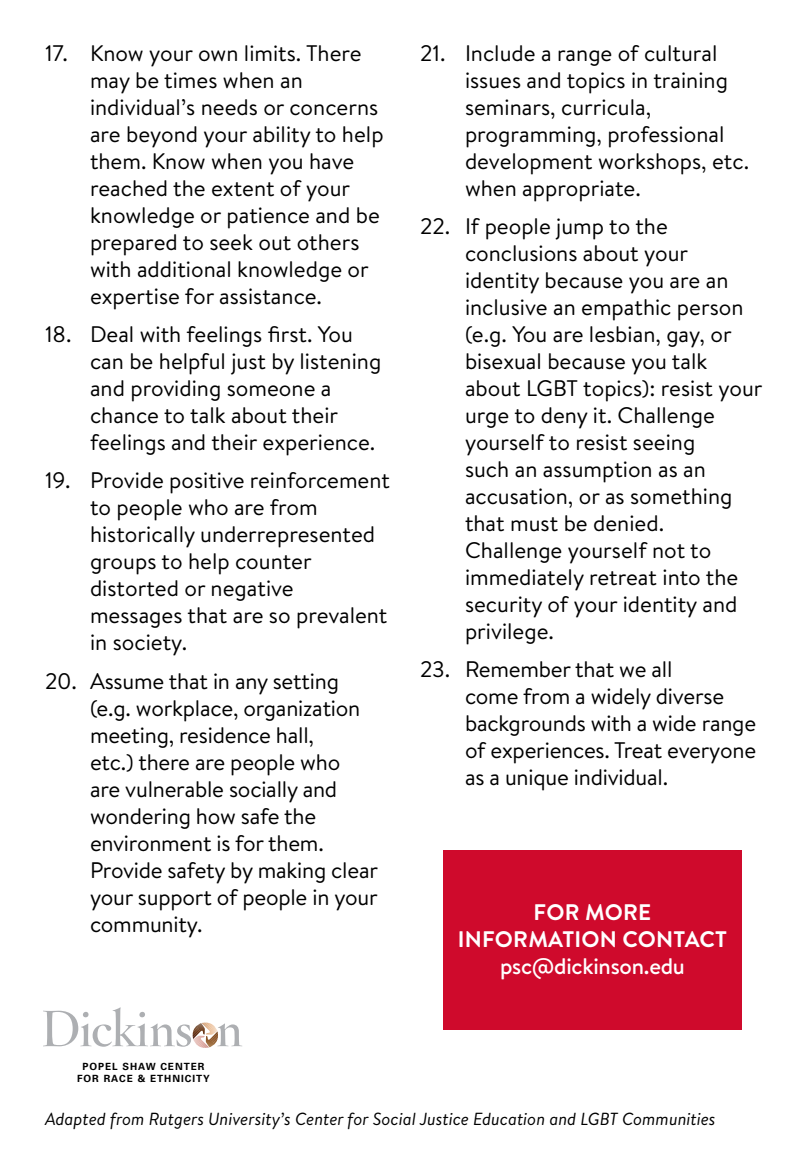
<style>
.page{position:relative;width:810px;height:1170px;background:#fff}
.page>*{position:absolute;margin:0;border:0;box-sizing:border-box;transform-origin:0 0}
.t1{font:22.5px/27px "Brandon Text";color:#000}
.t2{font:700 22.5px/27px "Brandon Text";letter-spacing:.01em;color:#fff;text-align:center}
.t3{font:500 22.5px "Brandon Text";letter-spacing:-.01em;color:#fff}
.t4{font:italic 17.5px "Brandon Text";color:#000}
.t5{font:700 10px/12.5px "Univers";letter-spacing:.1em;color:#000;text-align:center}
</style>
<div class="page">
<svg style="left:43px;top:1007px;width:199px;height:41px"></svg>
<div style="left:443px;top:850px;width:299px;height:180px;background:#cf0a2c"></div>
<p class="t1" style="left:90px;top:39px;width:295px;text-indent:-45px">17. Know your own limits. There may be times when an individual’s needs or concerns are beyond your ability to help them. Know when you have reached the extent of your knowledge or patience and be prepared to seek out others with additional knowledge or expertise for assistance.</p>
<p class="t1" style="left:90px;top:320px;width:293px;text-indent:-45px">18. Deal with feelings first. You can be helpful just by listening and providing someone a chance to talk about their feelings and their experience.</p>
<p class="t1" style="left:90px;top:466px;width:302px;text-indent:-45px">19. Provide positive reinforcement to people who are from historically underrepresented groups to help counter distorted or negative messages that are so prevalent in society.</p>
<p class="t1" style="left:90px;top:666px;width:290px;text-indent:-45px">20. Assume that in any setting (e.g. workplace, organization meeting, residence hall,<br>etc.) there are people who<br>are vulnerable socially and wondering how safe the environment is for them.<br>Provide safety by making clear your support of people in your community.</p>
<p class="t1" style="left:465px;top:39px;width:286px;text-indent:-45px">21. Include a range of cultural issues and topics in training seminars, curricula, programming, professional development workshops, etc. when appropriate.</p>
<p class="t1" style="left:465px;top:212px;width:299px;text-indent:-45px">22. If people jump to the conclusions about your identity because you are an inclusive an empathic person (e.g. You are lesbian, gay, or bisexual because you talk about LGBT topics): resist your urge to deny it. Challenge yourself to resist seeing<br>such an assumption as an accusation, or as something that must be denied.<br>Challenge yourself not to immediately retreat into the security of your identity and privilege.</p>
<p class="t1" style="left:465px;top:655px;width:293px;text-indent:-45px">23. Remember that we all<br>come from a widely diverse backgrounds with a wide range of experiences. Treat everyone as a unique individual.</p>
<p class="t2" style="left:458px;top:899px;width:271px">FOR MORE<br>INFORMATION CONTACT</p>
<p class="t3" style="left:500px;top:951px;width:186px">psc@dickinson.edu</p>
<p class="t5" style="left:77px;top:1060px;width:134px">POPEL SHAW CENTER<br>FOR RACE &amp; ETHNICITY</p>
<p class="t4" style="left:45px;top:1107px;width:672px">Adapted from Rutgers University’s Center for Social Justice Education and LGBT Communities</p>
</div>
